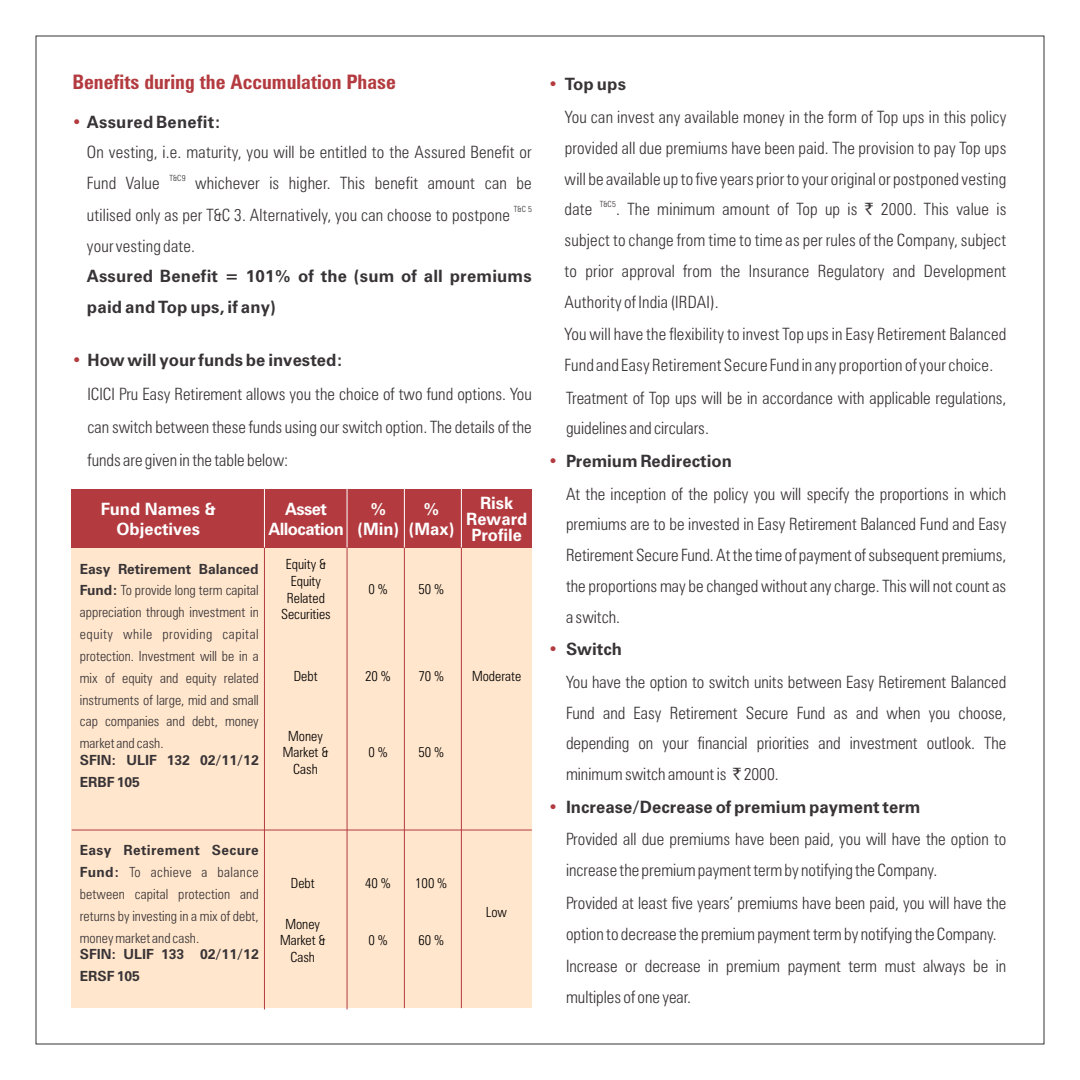
<style>
.page{position:relative;width:1080px;height:1080px;background:#fff}
.page>*{position:absolute;margin:0;border:0;box-sizing:border-box;transform-origin:0 0}
.t1{font:700 condensed 20px "Zurich BT";color:#b33b40}
.t2{font:300 condensed 17px/30.8px "Zurich BT";color:#383336}
.t3{font:700 17px/31.6px "Zurich BT";letter-spacing:.015em;color:#383336}
.t4{font:700 17px/20.4px "Zurich BT";color:#fff;text-align:center}
.t5{font:700 17px/20.4px "Zurich BT";letter-spacing:-.035em;color:#fff;text-align:center}
.t6{font:300 condensed 14px/21.8px "Zurich BT";color:#383336;text-align:justify}
.t7{font:300 condensed 14px/16.8px "Zurich BT";color:#000;text-align:center}
.t8{font:700 14px/21.8px "Zurich BT";color:#383336}
.t9{font:300 condensed 8.4px "Zurich BT";color:#383336}
.s1{color:#b33b40}
.s2{font-weight:700;font-stretch:normal}
.s3{font-family:"Rupee Foradian";font-weight:400;font-stretch:normal}
</style>
<div class="page">
<div style="left:72px;top:502px;width:460px;height:506px;background:#ffe6cc"></div>
<div style="left:72px;top:489px;width:460px;height:59px;background:#b33b40"></div>
<hr style="left:72px;top:830px;width:460px;height:1px;background:#b33b40">
<hr style="left:264px;top:520px;width:1px;height:489px;background:#b33b40">
<hr style="left:264px;top:489px;width:1px;height:59px;background:#fff">
<hr style="left:347px;top:520px;width:1px;height:489px;background:#b33b40">
<hr style="left:347px;top:489px;width:1px;height:59px;background:#fff">
<hr style="left:404px;top:519px;width:1px;height:489px;background:#b33b40">
<hr style="left:404px;top:489px;width:1px;height:59px;background:#fff">
<hr style="left:461px;top:519px;width:1px;height:489px;background:#b33b40">
<hr style="left:461px;top:489px;width:1px;height:59px;background:#fff">
<p class="t1" style="left:72px;top:73px;width:325px">Benefits during the Accumulation Phase</p>
<p class="t2" style="left:87px;top:109px;width:446px;line-height:29.4px;text-indent:-15px"><span class="s1">•</span> <span class="s2">Assured Benefit:<br></span>On vesting, i.e. maturity, you will be entitled to the Assured Benefit or</p>
<p class="t9" style="left:169px;top:174px;width:18px">T&amp;C9</p>
<p class="t2" style="left:87px;top:170px;width:74px">Fund Value</p>
<p class="t2" style="left:195px;top:170px;width:338px">whichever is higher. This benefit amount can be</p>
<p class="t9" style="left:514px;top:206px;width:20px">T&amp;C 5</p>
<p class="t2" style="left:87px;top:201px;width:425px;line-height:31.6px">utilised only as per T&amp;C 3. Alternatively, you can choose to postpone your vesting date.</p>
<p class="t3" style="left:87px;top:262px;width:446px">Assured Benefit = 101% of the (sum of all premiums paid and Top ups, if any)</p>
<p class="t2" style="left:88px;top:345px;width:446px;line-height:33.2px;text-indent:-16px"><span class="s1">•</span> <span class="s2">How will your funds be invested:<br></span>ICICI Pru Easy Retirement allows you the choice of two fund options. You can switch between these funds using our switch option. The details of the funds are given in the table below:</p>
<p class="t4" style="left:101px;top:500px;width:116px">Fund Names &amp;<br>Objectives</p>
<p class="t4" style="left:466px;top:496px;width:63px;line-height:16px">Risk<br>Reward<br>Profile</p>
<p class="t5" style="left:268px;top:500px;width:77px">Asset<br>Allocation</p>
<p class="t4" style="left:358px;top:500px;width:43px">% (Min)</p>
<p class="t4" style="left:409px;top:500px;width:47px">% (Max)</p>
<p class="t6" style="left:80px;top:559px;width:180px"><span class="s2">Easy Retirement Balanced Fund:</span> To provide long term capital appreciation through investment in equity while providing capital protection. Investment will be in a mix of equity and equity related instruments of large, mid and small cap companies and debt, money market and cash.</p>
<p class="t8" style="left:80px;top:750px;width:180px">SFIN: ULIF 132 02/11/12<br>ERBF 105</p>
<p class="t7" style="left:281px;top:557px;width:51px">Equity &amp;<br>Equity<br>Related<br>Securities</p>
<p class="t7" style="left:294px;top:669px;width:25px">Debt</p>
<p class="t7" style="left:283px;top:729px;width:47px">Money<br>Market &amp;<br>Cash</p>
<p class="t6" style="left:80px;top:841px;width:180px"><span class="s2">Easy Retirement Secure Fund:</span> To achieve a balance between capital protection and returns by investing in a mix of debt, money market and cash.</p>
<p class="t8" style="left:80px;top:945px;width:180px">SFIN: ULIF 133 02/11/12<br>ERSF 105</p>
<p class="t7" style="left:291px;top:876px;width:25px">Debt</p>
<p class="t7" style="left:280px;top:917px;width:47px">Money<br>Market &amp;<br>Cash</p>
<p class="t7" style="left:368px;top:582px;width:20px">0 %</p>
<p class="t7" style="left:418px;top:582px;width:27px">50 %</p>
<p class="t7" style="left:365px;top:669px;width:27px">20 %</p>
<p class="t7" style="left:368px;top:745px;width:20px">0 %</p>
<p class="t7" style="left:418px;top:669px;width:27px">70 %</p>
<p class="t7" style="left:418px;top:745px;width:27px">50 %</p>
<p class="t7" style="left:472px;top:669px;width:51px">Moderate</p>
<p class="t7" style="left:365px;top:876px;width:27px">40 %</p>
<p class="t7" style="left:368px;top:933px;width:20px">0 %</p>
<p class="t7" style="left:415px;top:876px;width:33px">100 %</p>
<p class="t7" style="left:418px;top:933px;width:27px">60 %</p>
<p class="t7" style="left:486px;top:904px;width:23px">Low</p>
<p class="t2" style="left:565px;top:70px;width:443px;line-height:32.6px;text-indent:-16px"><span class="s1">•</span> <span class="s2">Top ups<br></span>You can invest any available money in the form of Top ups in this policy</p>
<p class="t2" style="left:565px;top:134px;width:443px">provided all due premiums have been paid. The provision to pay Top ups will be available up to five years prior to your original or postponed vesting</p>
<p class="t9" style="left:600px;top:200px;width:18px">T&amp;C5</p>
<p class="t2" style="left:565px;top:195px;width:443px;text-align:justify;text-indent:52px">. The minimum amount of Top up is <span class="s3">`</span> 2000. This value is subject to change from time to time as per rules of the Company, subject to prior approval from the Insurance Regulatory and Development Authority of India (IRDAI).</p>
<p class="t2" style="left:565px;top:320px;width:443px">You will have the flexibility to invest Top ups in Easy Retirement Balanced<br>Fund and Easy Retirement Secure Fund in any proportion of your choice.</p>
<p class="t2" style="left:566px;top:384px;width:442px">Treatment of Top ups will be in accordance with applicable regulations, guidelines and circulars.</p>
<p class="t2" style="left:566px;top:446px;width:442px;line-height:32.6px;text-indent:-18px"><span class="s1">•</span> <span class="s2">Premium Redirection<br></span>At the inception of the policy you will specify the proportions in which</p>
<p class="t2" style="left:566px;top:511px;width:442px;text-align:justify">premiums are to be invested in Easy Retirement Balanced Fund and Easy Retirement Secure Fund. At the time of payment of subsequent premiums, the proportions may be changed without any charge. This will not count as a switch.</p>
<p class="t2" style="left:566px;top:635px;width:442px;line-height:32.6px;text-indent:-18px"><span class="s1">•</span> <span class="s2">Switch<br></span>You have the option to switch units between Easy Retirement Balanced</p>
<p class="t2" style="left:566px;top:699px;width:442px;text-align:justify">Fund and Easy Retirement Secure Fund as and when you choose, depending on your financial priorities and investment outlook. The minimum switch amount is <span class="s3">`</span> 2000.</p>
<p class="t2" style="left:566px;top:792px;width:442px;line-height:32.6px;text-indent:-18px"><span class="s1">•</span> <span class="s2">Increase/Decrease of premium payment term<br></span>Provided all due premiums have been paid, you will have the option to</p>
<p class="t2" style="left:566px;top:855px;width:442px;line-height:32.6px">increase the premium payment term by notifying the Company.<br>Provided at least five years’ premiums have been paid, you will have the</p>
<p class="t2" style="left:566px;top:919px;width:442px;line-height:32.6px">option to decrease the premium payment term by notifying the Company.<br>Increase or decrease in premium payment term must always be in</p>
<p class="t2" style="left:566px;top:983px;width:127px">multiples of one year.</p>
<p class="t2" style="left:565px;top:195px;width:29px">date</p>
</div>
